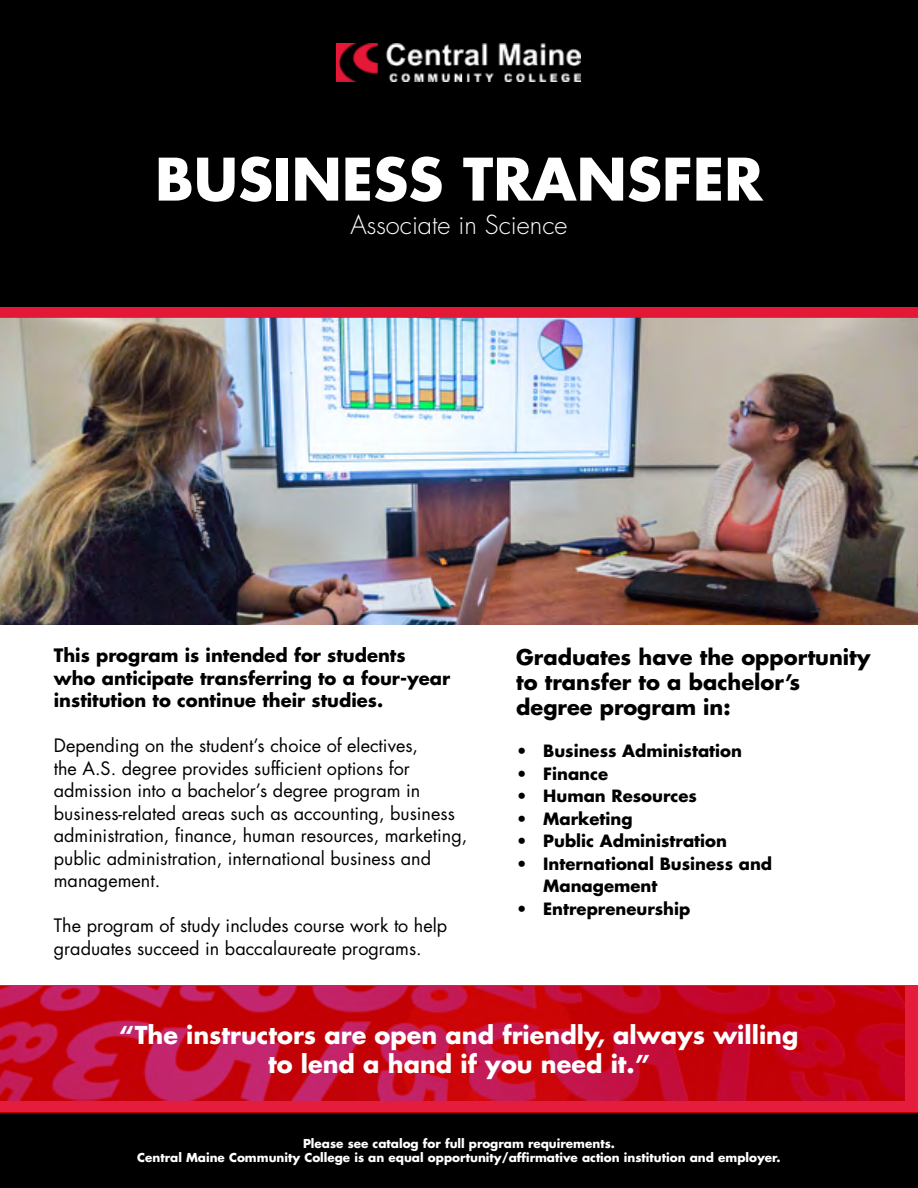
<style>
.page{position:relative;width:918px;height:1188px;background:#fff}
.page>*{position:absolute;margin:0;border:0;box-sizing:border-box;transform-origin:0 0}
.t1{font:700 57px "Futura LT";color:#fff}
.t2{font:300 25.5px "Futura LT";color:#fff}
.WHITE_QUOTES{font:700 24px "Futura LT";color:#fff}
.t3{font:700 21px/25.2px "Futura LT";color:#000}
.t4{font:18px/22.5px "Futura LT";color:#000}
.t5{font:700 18px/22.5px "Futura LT";color:#000}
.t6{font:700 16.5px/22.5px "Futura LT";color:#000}
.t7{font:700 12px/14.4px "Futura LT";color:#fff;text-align:center}
</style>
<div class="page">
<div style="left:0;top:1112px;width:918px;height:76px;background:#000"></div>
<img style="left:0;top:318px;width:918px;height:306px">
<div style="left:0;top:0;width:918px;height:307px;background:#000"></div>
<div style="left:0;top:307px;width:918px;height:11px;background:#e31837"></div>
<img style="left:337px;top:43px;width:243px;height:39px">
<svg style="left:0;top:985px;width:918px;height:127px;background:#c70d28"></svg>
<p class="t1" style="left:155px;top:141px;width:609px">BUSINESS TRANSFER</p>
<p class="t2" style="left:350px;top:209px;width:219px">Associate in Science</p>
<p class="t5" style="left:54px;top:644px;width:398px">This program is intended for students who anticipate transferring to a four-year institution to continue their studies.</p>
<p class="t4" style="left:54px;top:735px;width:415px">Depending on the student’s choice of electives,<br>the A.S. degree provides sufficient options for admission into a bachelor’s degree program in business-related areas such as accounting, business administration, finance, human resources, marketing, public administration, international business and management.</p>
<p class="t4" style="left:54px;top:915px;width:395px">The program of study includes course work to help graduates succeed in baccalaureate programs.</p>
<p class="t3" style="left:516px;top:644px;width:356px">Graduates have the opportunity to transfer to a bachelor’s degree program in:</p>
<p class="t6" style="left:516px;top:740px;width:227px">• Business Administation</p>
<p class="t6" style="left:516px;top:762px;width:94px">• Finance</p>
<p class="t6" style="left:516px;top:785px;width:182px">• Human Resources</p>
<p class="t6" style="left:516px;top:807px;width:118px">• Marketing</p>
<p class="t6" style="left:516px;top:830px;width:212px">• Public Administration</p>
<p class="t6" style="left:543px;top:852px;width:231px;text-indent:-27px">• International Business and<br>Management</p>
<p class="t6" style="left:516px;top:897px;width:176px">• Entrepreneurship</p>
<p class="WHITE_QUOTES" style="left:120px;top:1019px;width:680px">“The instructors are open and friendly, always willing</p>
<p class="WHITE_QUOTES" style="left:268px;top:1048px;width:383px">to lend a hand if you need it.”</p>
<p class="t7" style="left:137px;top:1136px;width:645px">Please see catalog for full program requirements.<br>Central Maine Community College is an equal opportunity/affirmative action institution and employer.</p>
</div>
